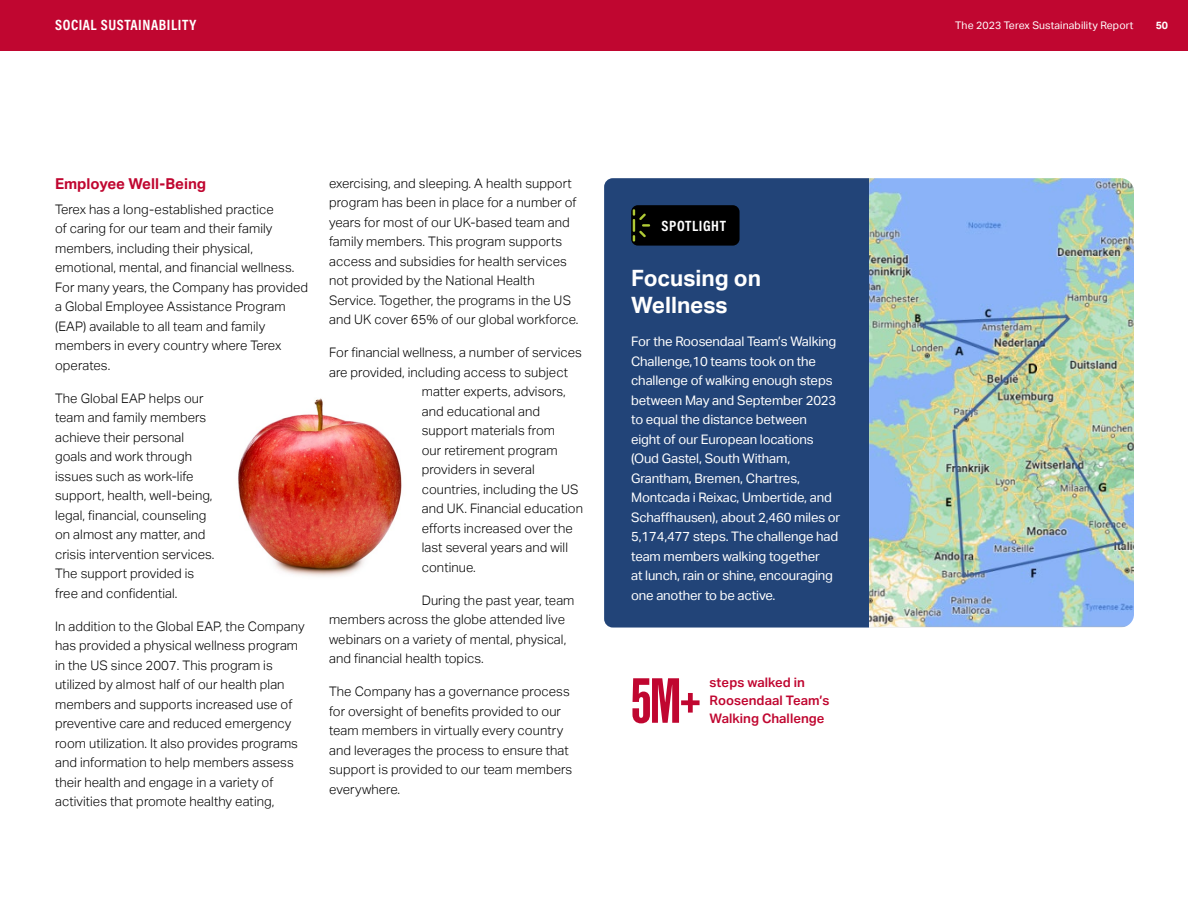
<style>
.page{position:relative;width:1188px;height:918px;background:#fff}
.page>*{position:absolute;margin:0;border:0;box-sizing:border-box;transform-origin:0 0}
.t1{font:700 64.5px "Kaneda Gothic";color:#c00630}
.t2{font:700 22.5px/27px "Aktiv Grotesk";color:#fff}
.t3{font:700 15px "Acumin Pro Cond";letter-spacing:.04em;color:#fff}
.t4{font:700 15px "Aktiv Grotesk";color:#c00630}
.t5{font:300 13.2px/19.5px "Aktiv Grotesk";letter-spacing:.005em;color:#000}
.t6{font:13.2px/19.5px "Aktiv Grotesk";letter-spacing:-.01em;color:#fff}
.t7{font:600 13.2px/18px "Aktiv Grotesk";letter-spacing:.005em;color:#c00630}
.t8{font:10.5px "Aktiv Grotesk";letter-spacing:.01em;color:#fff}
.t9{font:700 10.5px "Aktiv Grotesk";color:#fff}
</style>
<div class="page">
<div style="left:604px;top:178px;width:265px;height:450px;background:#224478"></div>
<div style="left:631px;top:205px;width:109px;height:41px;background:#000;border-radius:7px"></div>
<svg style="left:633px;top:209px;width:17px;height:33px"></svg>
<img style="left:869px;top:178px;width:265px;height:450px">
<img style="left:238px;top:398px;width:164px;height:179px">
<div style="left:0;top:0;width:1188px;height:51px;background:#c00630"></div>
<p class="t3" style="left:55px;top:15px;width:143px">SOCIAL SUSTAINABILITY</p>
<p class="t8" style="left:955px;top:19px;width:180px">The 2023 Terex Sustainability Report</p>
<p class="t9" style="left:1156px;top:19px;width:14px">50</p>
<p class="t4" style="left:55px;top:175px;width:153px">Employee Well-Being</p>
<p class="t5" style="left:55px;top:200px;width:255px">Terex has a long-established practice<br>of caring for our team and their family members, including their physical, emotional, mental, and financial wellness.<br>For many years, the Company has provided a Global Employee Assistance Program (EAP) available to all team and family members in every country where Terex operates.</p>
<p class="t5" style="left:55px;top:389px;width:161px">The Global EAP helps our team and family members achieve their personal goals and work through issues such as work-life support, health, well-being, legal, financial, counseling on almost any matter, and crisis intervention services.<br>The support provided is free and confidential.</p>
<p class="t5" style="left:55px;top:617px;width:251px">In addition to the Global EAP, the Company has provided a physical wellness program in the US since 2007. This program is utilized by almost half of our health plan members and supports increased use of preventive care and reduced emergency room utilization. It also provides programs and information to help members assess their health and engage in a variety of activities that promote healthy eating,</p>
<p class="t5" style="left:329px;top:173px;width:251px">exercising, and sleeping. A health support program has been in place for a number of years for most of our UK-based team and family members. This program supports access and subsidies for health services not provided by the National Health Service. Together, the programs in the US and UK cover 65% of our global workforce.</p>
<p class="t5" style="left:329px;top:343px;width:254px">For financial wellness, a number of services</p>
<p class="t5" style="left:329px;top:362px;width:240px">are provided, including access to subject</p>
<p class="t5" style="left:422px;top:382px;width:146px">matter experts, advisors,</p>
<p class="t5" style="left:422px;top:401px;width:120px">and educational and</p>
<p class="t5" style="left:422px;top:421px;width:135px">support materials from</p>
<p class="t5" style="left:422px;top:440px;width:138px">our retirement program</p>
<p class="t5" style="left:422px;top:460px;width:114px">providers in several</p>
<p class="t5" style="left:422px;top:479px;width:158px">countries, including the US</p>
<p class="t5" style="left:422px;top:499px;width:163px">and UK. Financial education</p>
<p class="t5" style="left:422px;top:518px;width:152px">efforts increased over the</p>
<p class="t5" style="left:422px;top:538px;width:148px">last several years and will</p>
<p class="t5" style="left:422px;top:557px;width:55px">continue.</p>
<p class="t5" style="left:329px;top:590px;width:247px;text-indent:93px">During the past year, team members across the globe attended live webinars on a variety of mental, physical, and financial health topics.</p>
<p class="t5" style="left:329px;top:682px;width:245px">The Company has a governance process for oversight of benefits provided to our team members in virtually every country and leverages the process to ensure that support is provided to our team members everywhere.</p>
<p class="t3" style="left:662px;top:216px;width:66px">SPOTLIGHT</p>
<h2 class="t2" style="left:631px;top:265px;width:131px">Focusing on<br>Wellness</h2>
<p class="t6" style="left:631px;top:332px;width:211px">For the Roosendaal Team’s Walking<br>Challenge,10 teams took on the challenge of walking enough steps between May and September 2023 to equal the distance between<br>eight of our European locations (Oud Gastel, South Witham,<br>Grantham, Bremen, Chartres,<br>Montcada i Reixac, Umbertide, and<br>Schaffhausen), about 2,460 miles or<br>5,174,477 steps. The challenge had team members walking together<br>at lunch, rain or shine, encouraging one another to be active.</p>
<h1 class="t1" style="left:631px;top:665px;width:71px">5M+</h1>
<p class="t7" style="left:710px;top:673px;width:121px">steps walked in<br>Roosendaal Team’s<br>Walking Challenge</p>
</div>
